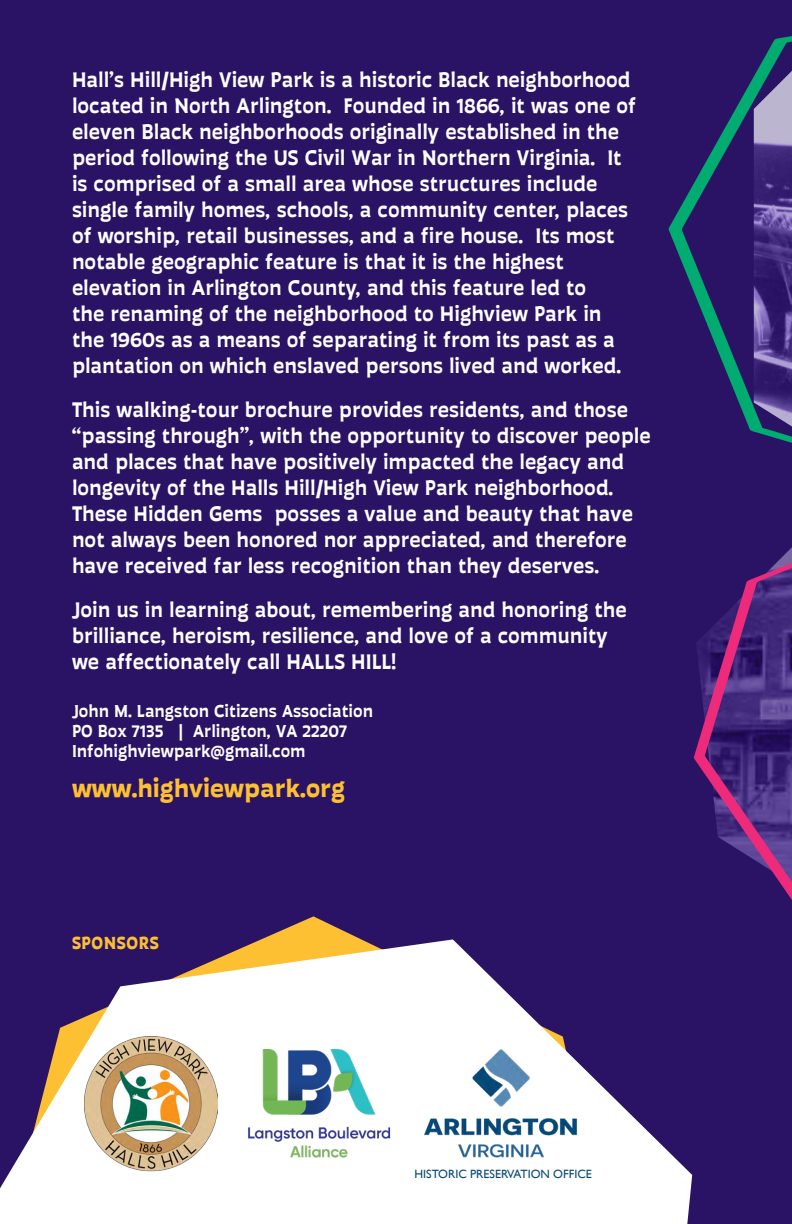
<style>
.page{position:relative;width:792px;height:1224px;background:#2a1364}
.page>*{position:absolute;margin:0;border:0;box-sizing:border-box;transform-origin:0 0}
.t1{font:700 26px "Auster";color:#fdc032}
.Body{font:600 22px/26px "Auster";color:#fff}
.Body-2{font:600 18px "Auster";color:#fff}
.t2{font:700 18px "Auster";letter-spacing:.03em;color:#fcbf33}
.t3{font:12px "Gill Sans";color:#074975}
</style>
<div class="page">
<svg style="left:668px;top:36px;width:124px;height:407px"></svg>
<svg style="left:694px;top:547px;width:98px;height:353px"></svg>
<svg style="left:262px;top:916px;width:98px;height:23px"></svg>
<svg style="left:0;top:939px;width:692px;height:285px;fill:#fff"></svg>
<img style="left:84px;top:1037px;width:134px;height:136px">
<img style="left:247px;top:1049px;width:143px;height:112px">
<img style="left:415px;top:1047px;width:178px;height:115px">
<p class="Body" style="left:72px;top:67px;width:566px">Hall’s Hill/High View Park is a historic Black neighborhood located in North Arlington. Founded in 1866, it was one of eleven Black neighborhoods originally established in the period following the US Civil War in Northern Virginia. It is comprised of a small area whose structures include single family homes, schools, a community center, places of worship, retail businesses, and a fire house. Its most notable geographic feature is that it is the highest elevation in Arlington County, and this feature led to<br>the renaming of the neighborhood to Highview Park in the 1960s as a means of separating it from its past as a plantation on which enslaved persons lived and worked.</p>
<p class="Body" style="left:72px;top:397px;width:580px">This walking-tour brochure provides residents, and those “passing through”, with the opportunity to discover people and places that have positively impacted the legacy and longevity of the Halls Hill/High View Park neighborhood.<br>These Hidden Gems posses a value and beauty that have not always been honored nor appreciated, and therefore have received far less recognition than they deserves.</p>
<p class="Body" style="left:72px;top:597px;width:556px">Join us in learning about, remembering and honoring the brilliance, heroism, resilience, and love of a community we affectionately call HALLS HILL!</p>
<p class="Body-2" style="left:72px;top:700px;width:303px">John M. Langston Citizens Association</p>
<p class="Body-2" style="left:72px;top:720px;width:277px">PO Box 7135 | Arlington, VA 22207</p>
<p class="Body-2" style="left:72px;top:740px;width:235px">Infohighviewpark@gmail.com</p>
<p class="t1" style="left:72px;top:773px;width:275px">www.highviewpark.org</p>
<p class="t2" style="left:72px;top:932px;width:88px">SPONSORS</p>
<p class="t3" style="left:415px;top:1167px;width:179px">HISTORIC PRESERVATION OFFICE</p>
</div>
